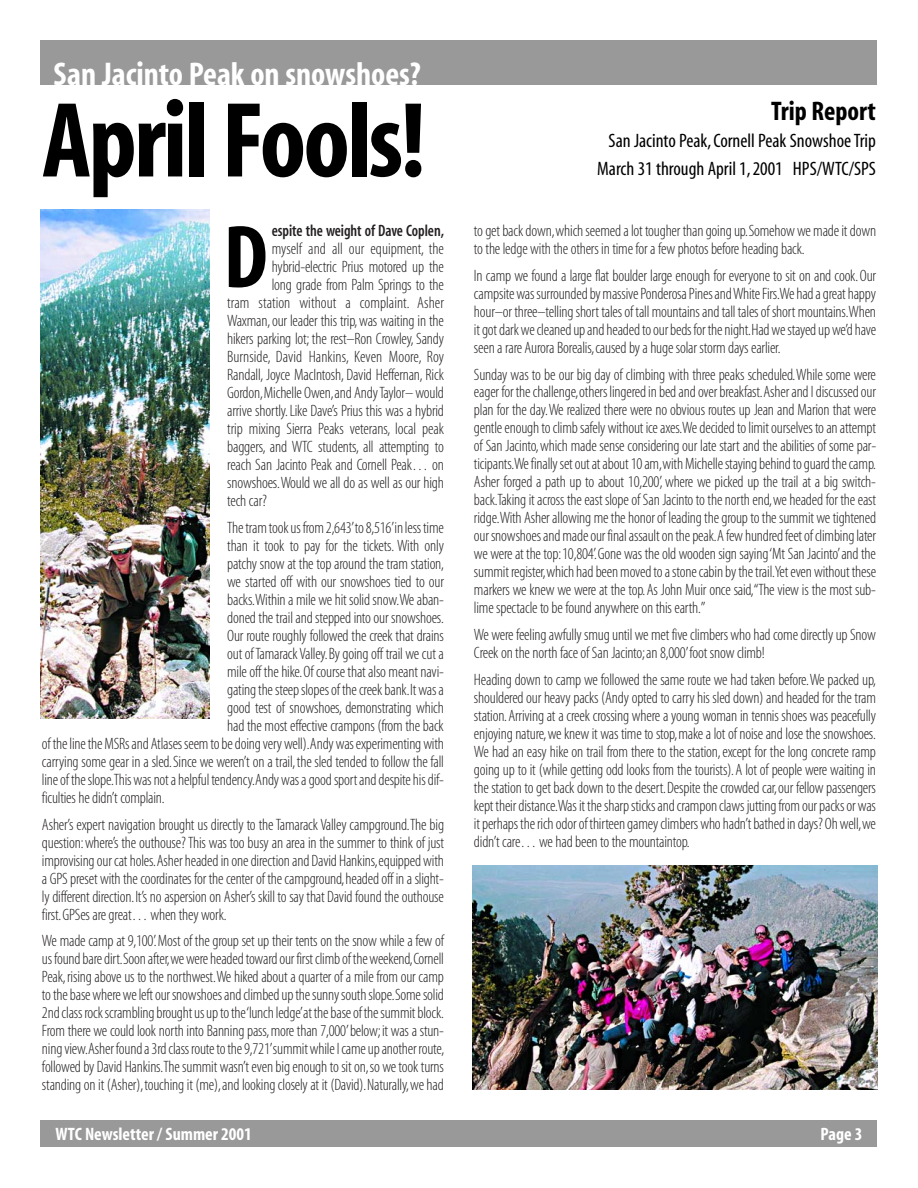
<style>
.page{position:relative;width:918px;height:1188px;background:#fff}
.page>*{position:absolute;margin:0;border:0;box-sizing:border-box;transform-origin:0 0}
.t1{font:108px "Myriad MM 700 300";letter-spacing:-.025em;color:#000}
.t2{font:90px "Myriad MM 700 300";color:#000}
.t3{font:33px "Myriad MM 700 300";color:#fff}
.t4{font:27px "Myriad MM 700 300";color:#000}
.t5{font:19.5px/27.5px "Myriad MM 400 300";color:#000;text-align:center}
.t6{font:18px "Myriad MM 700 300";color:#fff}
.t7{font:16.5px/18px "Myriad MM 215 300";letter-spacing:-.01em;color:#231f20;text-align:justify}
.t8{font:16.5px "Myriad MM 565 300";letter-spacing:-.005em;color:#231f20;scale:.94 1}
</style>
<div class="page">
<img style="left:40px;top:210px;width:169px;height:509px">
<img style="left:472px;top:865px;width:406px;height:225px">
<div style="left:40px;top:1120px;width:838px;height:28px;background:#999"></div>
<div style="left:40px;top:40px;width:838px;height:45px;background:#999"></div>
<h3 class="t3" style="left:54px;top:63px;width:369px">San Jacinto Peak on snowshoes?</h3>
<h1 class="t1" style="left:42px;top:106px;width:386px">April Fools!</h1>
<p class="t8" style="left:272px;top:225px;width:185px">espite the weight of Dave Coplen,</p>
<p class="t7" style="left:272px;top:241px;width:174px">myself and all our equipment, the</p>
<p class="t7" style="left:272px;top:259px;width:174px">hybrid-electric Prius motored up the</p>
<p class="t7" style="left:272px;top:277px;width:174px">long grade from Palm Springs to the</p>
<p class="t7" style="left:227px;top:295px;width:218px">tram station without a complaint. Asher</p>
<p class="t7" style="left:227px;top:313px;width:218px">Waxman, our leader this trip, was waiting in the</p>
<p class="t7" style="left:227px;top:331px;width:218px">hikers parking lot; the rest–Ron Crowley, Sandy</p>
<p class="t7" style="left:227px;top:349px;width:218px">Burnside, David Hankins, Keven Moore, Roy</p>
<p class="t7" style="left:227px;top:367px;width:218px">Randall, Joyce MacIntosh, David Heffernan, Rick</p>
<p class="t7" style="left:227px;top:385px;width:218px">Gordon,Michelle Owen,and Andy Taylor– would</p>
<p class="t7" style="left:227px;top:403px;width:218px">arrive shortly. Like Dave’s Prius this was a hybrid</p>
<p class="t7" style="left:227px;top:421px;width:218px">trip mixing Sierra Peaks veterans, local peak</p>
<p class="t7" style="left:227px;top:439px;width:218px">baggers, and WTC students, all attempting to</p>
<p class="t7" style="left:227px;top:457px;width:218px">reach San Jacinto Peak and Cornell Peak… on</p>
<p class="t7" style="left:227px;top:475px;width:218px">snowshoes.Would we all do as well as our high</p>
<p class="t7" style="left:227px;top:493px;width:41px">tech car?</p>
<p class="t7" style="left:227px;top:519px;width:218px">The tram took us from 2,643’to 8,516’in less time</p>
<p class="t7" style="left:227px;top:537px;width:218px">than it took to pay for the tickets. With only</p>
<p class="t7" style="left:227px;top:555px;width:218px">patchy snow at the top around the tram station,</p>
<p class="t7" style="left:227px;top:573px;width:218px">we started off with our snowshoes tied to our</p>
<p class="t7" style="left:227px;top:591px;width:218px">backs.Within a mile we hit solid snow.We aban-</p>
<p class="t7" style="left:227px;top:609px;width:218px">doned the trail and stepped into our snowshoes.</p>
<p class="t7" style="left:227px;top:627px;width:218px">Our route roughly followed the creek that drains</p>
<p class="t7" style="left:227px;top:645px;width:218px">out of Tamarack Valley.By going off trail we cut a</p>
<p class="t7" style="left:227px;top:663px;width:218px">mile off the hike.Of course that also meant navi-</p>
<p class="t7" style="left:227px;top:681px;width:218px">gating the steep slopes of the creek bank.It was a</p>
<p class="t7" style="left:227px;top:699px;width:218px">good test of snowshoes, demonstrating which</p>
<p class="t7" style="left:227px;top:717px;width:218px">had the most effective crampons (from the back</p>
<p class="t7" style="left:42px;top:735px;width:404px">of the line the MSRs and Atlases seem to be doing very well).Andy was experimenting with</p>
<p class="t7" style="left:42px;top:753px;width:403px">carrying some gear in a sled.Since we weren’t on a trail,the sled tended to follow the fall</p>
<p class="t7" style="left:42px;top:771px;width:404px">line of the slope.This was not a helpful tendency.Andy was a good sport and despite his dif-</p>
<p class="t7" style="left:42px;top:789px;width:124px">ficulties he didn’t complain.</p>
<p class="t7" style="left:42px;top:816px;width:404px">Asher’s expert navigation brought us directly to the Tamarack Valley campground.The big question:where’s the outhouse? This was too busy an area in the summer to think of just improvising our cat holes.Asher headed in one direction and David Hankins,equipped with a GPS preset with the coordinates for the center of the campground,headed off in a slight&shy;ly different direction.It’s no aspersion on Asher’s skill to say that David found the outhouse first.GPSes are great… when they work.</p>
<p class="t7" style="left:42px;top:933px;width:404px">We made camp at 9,100’.Most of the group set up their tents on the snow while a few of us found bare dirt.Soon after,we were headed toward our first climb of the weekend,Cornell Peak,rising above us to the northwest.We hiked about a quarter of a mile from our camp tothe base where we left our snowshoes and climbed up the sunny south slope.Some solid 2nd class rock scrambling brought us up to the ‘lunch ledge’at the base of the summit block.<br>From there we could look north into Banning pass,more than 7,000’below;it was a stun&shy;ning view.Asher found a 3rd class route to the 9,721’summit while I came up another route, followed by David Hankins.The summit wasn’t even big enough to sit on,so we took turns standing on it (Asher),touching it (me),and looking closely at it (David).Naturally,we had</p>
<h2 class="t2" style="left:224px;top:228px;width:46px">D</h2>
<h3 class="t4" style="left:771px;top:102px;width:106px">Trip Report</h3>
<p class="t5" style="left:597px;top:129px;width:280px">San Jacinto Peak, Cornell Peak Snowshoe Trip<br>March 31 through April 1, 2001 HPS/WTC/SPS</p>
<p class="t7" style="left:474px;top:223px;width:404px">to get back down,which seemed a lot tougher than going up.Somehow we made it down to the ledge with the others in time for a few photos before heading back.</p>
<p class="t7" style="left:474px;top:267px;width:404px">In camp we found a large flat boulder large enough for everyone to sit on and cook. Our campsite was surrounded by massive Ponderosa Pines and White Firs.We had a great happy hour–or three–telling short tales of tall mountains and tall tales of short mountains.When it got dark we cleaned up and headed to our beds for the night.Had we stayed up we’d have seen a rare Aurora Borealis,caused by a huge solar storm days earlier.</p>
<p class="t7" style="left:474px;top:366px;width:404px">Sunday was to be our big day of climbing with three peaks scheduled.While some were eager for the challenge,others lingered in bed and over breakfast.Asher and I discussed our plan for the day.We realized there were no obvious routes up Jean and Marion that were gentle enough to climb safely without ice axes.We decided to limit ourselves to an attempt of San Jacinto,which made sense considering our late start and the abilities of some par&shy;ticipants.We finally set out at about 10 am,with Michelle staying behind to guard the camp.<br>Asher forged a path up to about 10,200’, where we picked up the trail at a big switch&shy;back.Taking it across the east slope of San Jacinto to the north end,we headed for the east ridge.With Asher allowing me the honor of leading the group to the summit we tightened our snowshoes and made our final assault on the peak.A few hundred feet of climbing later we were at the top:10,804’.Gone was the old wooden sign saying ‘Mt San Jacinto’and the summit register,which had been moved to a stone cabin by the trail.Yet even without these markers we knew we were at the top.As John Muir once said,“The view is the most sub&shy;lime spectacle to be found anywhere on this earth.”</p>
<p class="t7" style="left:474px;top:627px;width:403px">We were feeling awfully smug until we met five climbers who had come directly up Snow<br>Creek on the north face of San Jacinto;an 8,000’foot snow climb!</p>
<p class="t7" style="left:474px;top:671px;width:404px">Heading down to camp we followed the same route we had taken before.We packed up, shouldered our heavy packs (Andy opted to carry his sled down) and headed for the tram station.Arriving at a creek crossing where a young woman in tennis shoes was peacefully enjoying nature,we knew it was time to stop,make a lot of noise and lose the snowshoes.<br>We had an easy hike on trail from there to the station, except for the long concrete ramp going up to it (while getting odd looks from the tourists).A lot of people were waiting in the station to get back down to the desert.Despite the crowded car,our fellow passengers kept their distance.Was it the sharp sticks and crampon claws jutting from our packs or was it perhaps the rich odor of thirteen gamey climbers who hadn’t bathed in days? Oh well,we didn’t care… we had been to the mountaintop.</p>
<p class="t6" style="left:55px;top:1128px;width:198px">WTC Newsletter / Summer 2001</p>
<p class="t6" style="left:820px;top:1128px;width:43px">Page 3</p>
</div>
